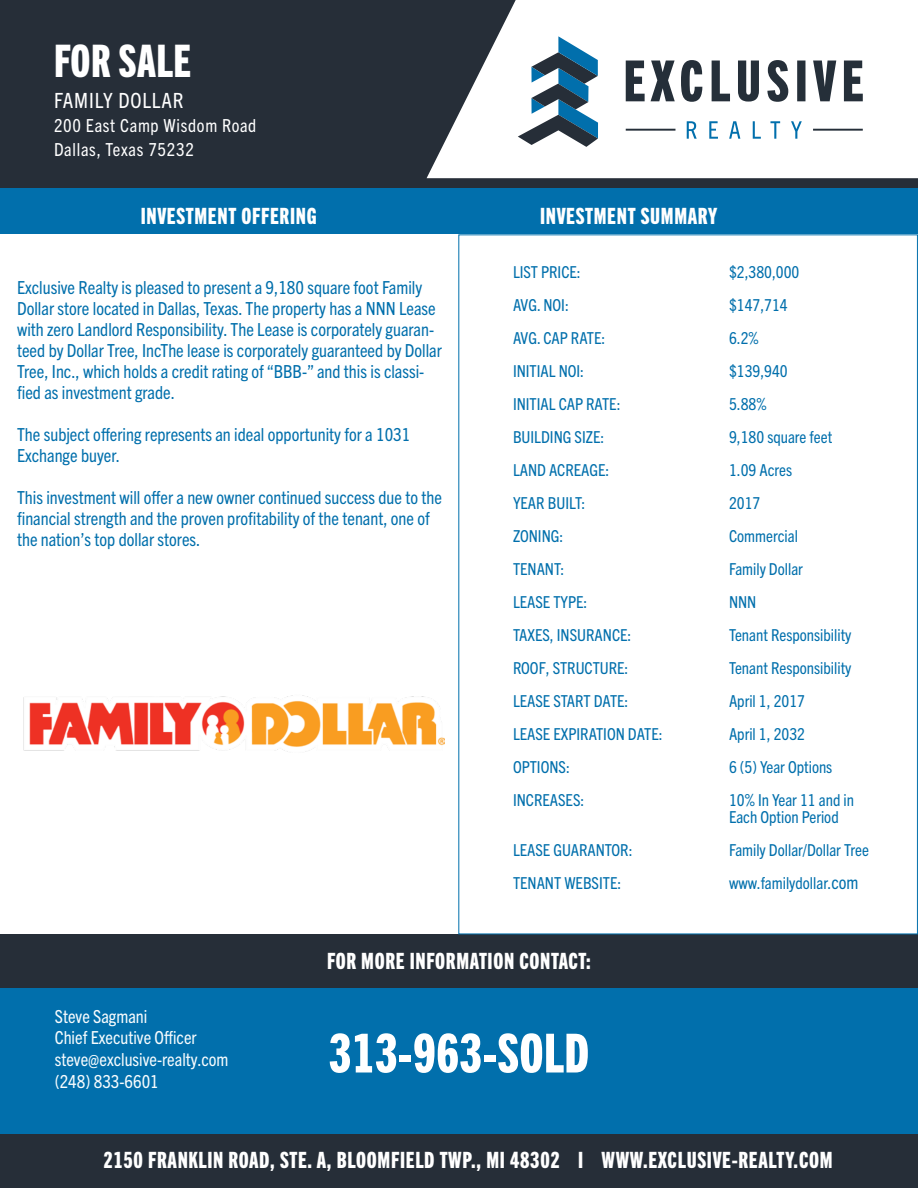
<style>
.page{position:relative;width:918px;height:1188px;background:#fff}
.page>*{position:absolute;margin:0;border:0;box-sizing:border-box;transform-origin:0 0}
.Headline_Centered{font:54px "Trade Gothic Next LT Pro Hv Cm";letter-spacing:.01em;color:#fff}
.Headlines{font:45px "Trade Gothic Next LT Pro Hv Cm";letter-spacing:.01em;color:#fff}
.Subheadlines_Centere{font:22.5px "Trade Gothic Next LT Pro Hv Cm";letter-spacing:.03em;color:#fff}
.Address{font:condensed 21px "Trade Gothic Next LT Pro";letter-spacing:.04em;color:#fff}
.t1{font:condensed 18px/21px "Trade Gothic Next LT Pro";color:#016fac}
.t2{font:condensed 18px/21.6px "Trade Gothic Next LT Pro";color:#f7fcfe}
.Address-2{font:condensed 18px "Trade Gothic Next LT Pro";letter-spacing:.04em;color:#fff}
.t3{font:condensed 16.5px "Trade Gothic Next LT Pro";color:#016fac}
.s1{font-size:18px}
.s2{color:#f9fcfe}
</style>
<div class="page">
<div style="left:0;top:1134px;width:918px;height:54px;background:#262e38"></div>
<div style="left:0;top:934px;width:918px;height:54px;background:#262e38"></div>
<div style="left:0;top:0;width:918px;height:190px;background:#262e38"></div>
<svg style="left:427px;top:0;width:491px;height:178px;background:#e5e6e7"></svg>
<svg style="left:687px;top:121px;width:115px;height:18px;background:#cfe3ef"></svg>
<svg style="left:626px;top:60px;width:237px;height:42px"></svg>
<hr style="left:813px;top:129px;width:50px;height:2px;background:#252f39">
<hr style="left:626px;top:129px;width:49px;height:2px;background:#252f39">
<svg style="left:518px;top:36px;width:80px;height:111px"></svg>
<div style="left:0;top:189px;width:918px;height:45px;background:#016fac"></div>
<div style="left:1px;top:988px;width:917px;height:146px;background:#016fac"></div>
<img style="left:23px;top:695px;width:422px;height:57px">
<p class="Headlines" style="left:54px;top:30px;width:139px">FOR SALE</p>
<p class="Address" style="left:54px;top:86px;width:131px">FAMILY DOLLAR</p>
<p class="Address-2" style="left:54px;top:113px;width:204px">200 East Camp Wisdom Road</p>
<p class="Address-2" style="left:54px;top:137px;width:142px">Dallas, Texas 75232</p>
<p class="Subheadlines_Centere" style="left:141px;top:201px;width:177px">INVESTMENT OFFERING</p>
<p class="Subheadlines_Centere" style="left:540px;top:201px;width:178px">INVESTMENT SUMMARY</p>
<p class="t1" style="left:17px;top:276px;width:426px">Exclusive Realty is pleased to present a 9,180 square foot Family Dollar store located in Dallas, Texas. The property has a NNN Lease with zero Landlord Responsibility. The Lease is corporately guaran&shy;teed by Dollar Tree, IncThe lease is corporately guaranteed by Dollar Tree, Inc., which holds a credit rating of “BBB-” and this is classi&shy;fied as investment grade.</p>
<p class="t1" style="left:17px;top:423px;width:395px">The subject offering represents an ideal opportunity for a 1031<br>Exchange buyer.</p>
<p class="t1" style="left:17px;top:486px;width:426px">This investment will offer a new owner continued success due to the financial strength and the proven profitability of the tenant, one of the nation’s top dollar stores.</p>
<p class="t3" style="left:513px;top:261px;width:69px">LIST PRICE:</p>
<p class="t3" style="left:729px;top:261px;width:72px">$2,380,000</p>
<p class="t3" style="left:513px;top:294px;width:57px">AVG. NOI:</p>
<p class="t3" style="left:729px;top:294px;width:60px">$147,714</p>
<p class="t3" style="left:513px;top:327px;width:94px">AVG. CAP RATE:</p>
<p class="t3" style="left:729px;top:327px;width:31px">6.2%</p>
<p class="t3" style="left:513px;top:360px;width:73px">INITIAL NOI:</p>
<p class="t3" style="left:729px;top:360px;width:60px">$139,940</p>
<p class="t3" style="left:513px;top:393px;width:109px">INITIAL CAP RATE:</p>
<p class="t3" style="left:729px;top:393px;width:39px">5.88%</p>
<p class="t3" style="left:513px;top:426px;width:93px">BUILDING SIZE:</p>
<p class="t3" style="left:729px;top:426px;width:105px">9,180 square feet</p>
<p class="t3" style="left:513px;top:459px;width:98px">LAND ACREAGE:</p>
<p class="t3" style="left:729px;top:459px;width:65px">1.09 Acres</p>
<p class="t3" style="left:513px;top:492px;width:74px">YEAR BUILT:</p>
<p class="t3" style="left:729px;top:492px;width:33px">2017</p>
<p class="t3" style="left:513px;top:525px;width:52px">ZONING:</p>
<p class="t3" style="left:729px;top:525px;width:70px">Commercial</p>
<p class="t3" style="left:513px;top:558px;width:53px">TENANT:</p>
<p class="t3" style="left:729px;top:558px;width:75px">Family Dollar</p>
<p class="t3" style="left:513px;top:591px;width:76px">LEASE TYPE:</p>
<p class="t3" style="left:729px;top:591px;width:29px">NNN</p>
<p class="t3" style="left:513px;top:624px;width:120px">TAXES, INSURANCE:</p>
<p class="t3" style="left:729px;top:624px;width:124px">Tenant Responsibility</p>
<p class="t3" style="left:513px;top:657px;width:117px">ROOF, STRUCTURE:</p>
<p class="t3" style="left:729px;top:657px;width:124px">Tenant Responsibility</p>
<p class="t3" style="left:513px;top:690px;width:117px">LEASE START DATE:</p>
<p class="t3" style="left:729px;top:690px;width:78px">April 1, 2017</p>
<p class="t3" style="left:513px;top:723px;width:151px">LEASE EXPIRATION DATE:</p>
<p class="t3" style="left:729px;top:723px;width:78px">April 1, 2032</p>
<p class="t3" style="left:513px;top:756px;width:58px">OPTIONS:</p>
<p class="t3" style="left:729px;top:756px;width:105px">6 (5) Year Options</p>
<p class="t3" style="left:513px;top:789px;width:73px">INCREASES:</p>
<p class="t3" style="left:729px;top:789px;width:127px">10% In Year 11 and in</p>
<p class="t3" style="left:729px;top:805px;width:111px">Each Option Period</p>
<p class="t3" style="left:513px;top:838px;width:121px">LEASE GUARANTOR:</p>
<p class="t3" style="left:729px;top:838px;width:142px">Family Dollar/Dollar Tree</p>
<p class="t3" style="left:513px;top:871px;width:110px">TENANT WEBSITE:</p>
<p class="t3" style="left:729px;top:871px;width:131px">www.familydollar.<span class="s1">com</span></p>
<p class="t2" style="left:55px;top:1004px;width:143px"><span class="s2">Steve Sagmani<br></span>Chief Executive Officer</p>
<p class="t2" style="left:55px;top:1048px;width:175px">steve@exclusive-realty.com</p>
<p class="t2" style="left:55px;top:1069px;width:106px">(248) 833-6601</p>
<p class="Subheadlines_Centere" style="left:327px;top:946px;width:265px">FOR MORE INFORMATION CONTACT:</p>
<p class="Headline_Centered" style="left:329px;top:1017px;width:262px">313-963-SOLD</p>
<p class="Subheadlines_Centere" style="left:103px;top:1144px;width:731px">2150 FRANKLIN ROAD, STE. A, BLOOMFIELD TWP., MI 48302 I WWW.EXCLUSIVE-REALTY.COM</p>
</div>
